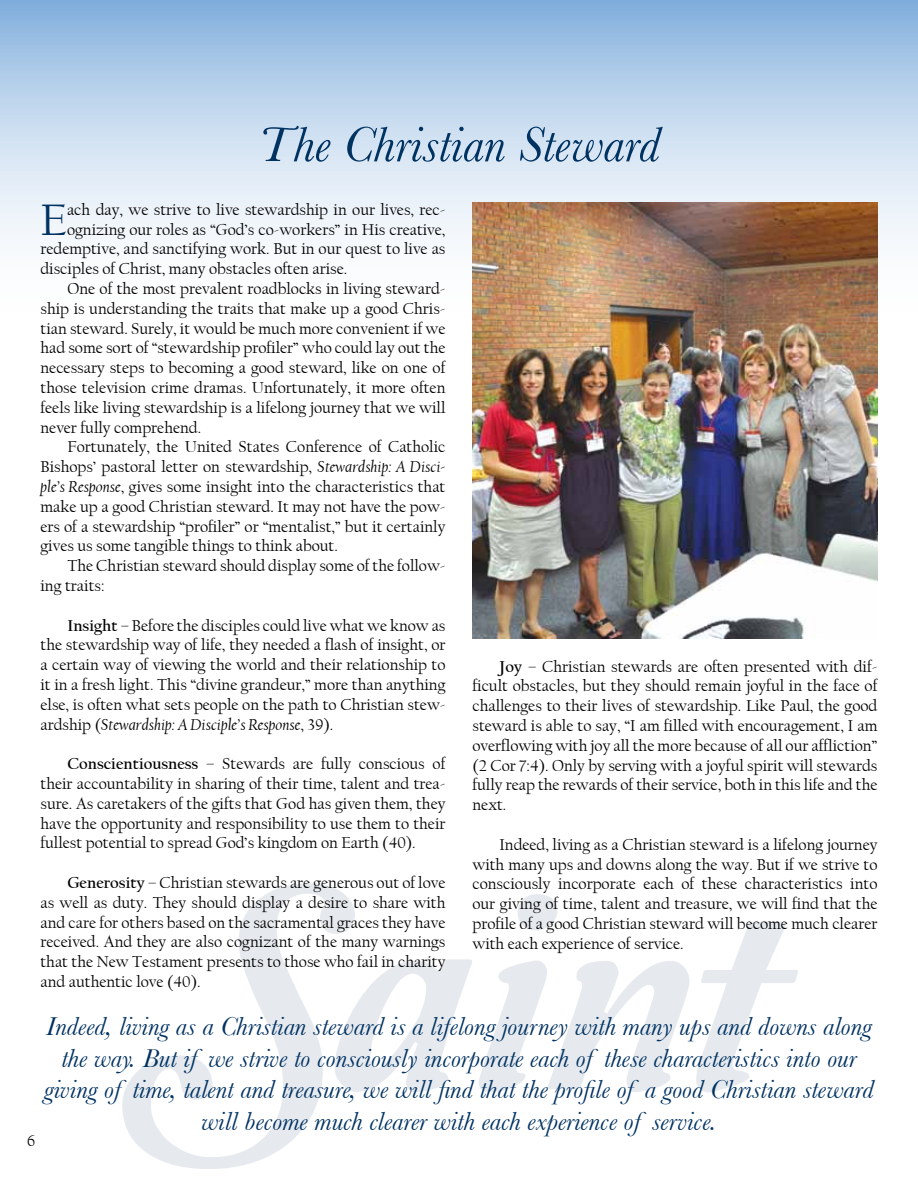
<style>
.page{position:relative;width:918px;height:1188px;background:#fff}
.page>*{position:absolute;margin:0;border:0;box-sizing:border-box;transform-origin:0 0}
.t1{font:300px "Amperzand";color:#003262}
.t2{font:italic 51px "Baskerville";color:#003262}
.t3{font:46.35px "Californian FB";color:#003262}
.t4{font:italic 27px/31.5px "Baskerville";color:#003262;text-align:center}
.t5{font:16.5px/19.8px "Californian FB";color:#000;text-align:justify}
.s1{font-style:italic}
.s2{font-weight:700}
</style>
<div class="page">
<svg style="left:0;top:0;width:918px;height:240px;background:#bfd6ed"></svg>
<img style="left:472px;top:203px;width:406px;height:436px">
<h2 class="t2" style="left:258px;top:114px;width:404px">The Christian Steward</h2>
<h3 class="t3" style="left:40px;top:194px;width:28px">E</h3>
<p class="t5" style="left:67px;top:200px;width:380px">ach day, we strive to live stewardship in our lives, rec-</p>
<p class="t5" style="left:67px;top:220px;width:380px">ognizing our roles as “God’s co-workers” in His creative,</p>
<p class="t5" style="left:41px;top:239px;width:407px">redemptive, and sanctifying work. But in our quest to live as</p>
<p class="t5" style="left:41px;top:259px;width:308px">disciples of Christ, many obstacles often arise.</p>
<p class="t5" style="left:67px;top:279px;width:380px">One of the most prevalent roadblocks in living steward-</p>
<p class="t5" style="left:41px;top:299px;width:407px">ship is understanding the traits that make up a good Chris-</p>
<p class="t5" style="left:41px;top:319px;width:407px">tian steward. Surely, it would be much more convenient if we</p>
<p class="t5" style="left:41px;top:338px;width:406px">had some sort of “stewardship profiler” who could lay out the</p>
<p class="t5" style="left:41px;top:358px;width:406px">necessary steps to becoming a good steward, like on one of</p>
<p class="t5" style="left:41px;top:378px;width:406px">those television crime dramas. Unfortunately, it more often</p>
<p class="t5" style="left:41px;top:398px;width:406px">feels like living stewardship is a lifelong journey that we will</p>
<p class="t5" style="left:41px;top:418px;width:162px">never fully comprehend.</p>
<p class="t5" style="left:67px;top:437px;width:380px">Fortunately, the United States Conference of Catholic</p>
<p class="t5" style="left:41px;top:457px;width:407px">Bishops’ pastoral letter on stewardship, <span class="s1">Stewardship: A Disci-</span></p>
<p class="t5" style="left:41px;top:477px;width:406px"><span class="s1">ple’s Response</span>, gives some insight into the characteristics that</p>
<p class="t5" style="left:41px;top:497px;width:406px">make up a good Christian steward. It may not have the pow-</p>
<p class="t5" style="left:41px;top:517px;width:406px">ers of a stewardship “profiler” or “mentalist,” but it certainly</p>
<p class="t5" style="left:41px;top:536px;width:299px">gives us some tangible things to think about.</p>
<p class="t5" style="left:67px;top:556px;width:380px">The Christian steward should display some of the follow-</p>
<p class="t5" style="left:41px;top:576px;width:66px">ing traits:</p>
<p class="t5" style="left:41px;top:616px;width:407px;text-indent:27px"><span class="s2">Insight</span> – Before the disciples could live what we know as the stewardship way of life, they needed a flash of insight, or a certain way of viewing the world and their relationship to it in a fresh light. This “divine grandeur,” more than anything else, is often what sets people on the path to Christian stew&shy;ardship (<span class="s1">Stewardship: A Disciple’s Response</span>, 39).</p>
<p class="t5" style="left:41px;top:754px;width:407px;text-indent:27px"><span class="s2">Conscientiousness</span> – Stewards are fully conscious of their accountability in sharing of their time, talent and trea&shy;sure. As caretakers of the gifts that God has given them, they have the opportunity and responsibility to use them to their fullest potential to spread God’s kingdom on Earth (40).</p>
<p class="t5" style="left:40px;top:873px;width:407px;text-indent:27px"><span class="s2">Generosity</span> – Christian stewards are generous out of love as well as duty. They should display a desire to share with and care for others based on the sacramental graces they have received. And they are also cognizant of the many warnings that the New Testament presents to those who fail in charity and authentic love (40).</p>
<p class="t5" style="left:472px;top:656px;width:406px;text-indent:27px"><span class="s2">Joy</span> – Christian stewards are often presented with dif&shy;ficult obstacles, but they should remain joyful in the face of challenges to their lives of stewardship. Like Paul, the good steward is able to say, “I am filled with encouragement, I am overflowing with joy all the more because of all our affliction” (2 Cor 7:4). Only by serving with a joyful spirit will stewards fully reap the rewards of their service, both in this life and the next.</p>
<p class="t5" style="left:472px;top:835px;width:407px;text-indent:27px">Indeed, living as a Christian steward is a lifelong journey with many ups and downs along the way. But if we strive to consciously incorporate each of these characteristics into our giving of time, talent and treasure, we will find that the profile of a good Christian steward will become much clearer with each experience of service.</p>
<h1 class="t1" style="left:147px;top:835px;width:626px">Saint</h1>
<p class="t4" style="left:44px;top:1010px;width:831px">Indeed, living as a Christian steward is a lifelong journey with many ups and downs along the way. But if we strive to consciously incorporate each of these characteristics into our giving of time, talent and treasure, we will find that the profile of a good Christian steward will become much clearer with each experience of service.</p>
<p class="t5" style="left:27px;top:1131px;width:10px">6</p>
</div>
